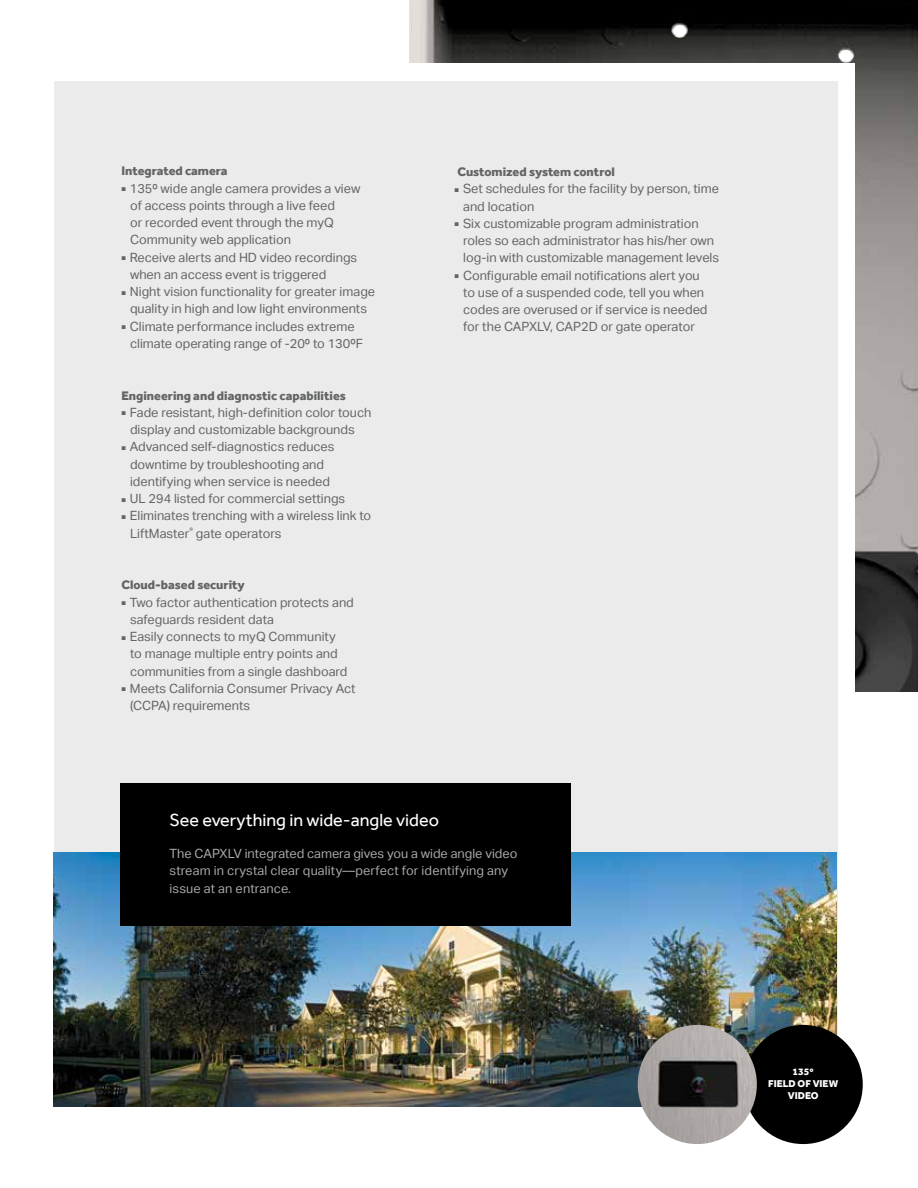
<style>
.page{position:relative;width:918px;height:1188px;background:#fff}
.page>*{position:absolute;margin:0;border:0;box-sizing:border-box;transform-origin:0 0}
.t1{font:18px "Effra";color:#fff}
.t2{font:12.75px "Aktiv Grotesk";color:#636466}
.t3{font:12.75px/17.2px "Aktiv Grotesk";letter-spacing:.01em;color:#a7a9ac}
.t4{font:800 12.75px "Effra";color:#636466}
.t5{font:800 10.2px/12px "Effra";color:#fff;text-align:center}
.s1{font-family:"Freight Sans Pro";font-weight:500;font-size:9px}
</style>
<div class="page">
<img style="left:409px;top:0;width:509px;height:691px">
<div style="left:54px;top:63px;width:801px;height:1062px;background:#fff"></div>
<div style="left:54px;top:81px;width:783px;height:1026px;background:#ebebeb"></div>
<img style="left:53px;top:853px;width:784px;height:254px">
<div style="left:744px;top:1025px;width:119px;height:119px;background:#000;border-radius:50%"></div>
<img style="left:638px;top:1025px;width:119px;height:119px;border-radius:60px">
<div style="left:120px;top:783px;width:450px;height:142px;background:#000"></div>
<p class="t4" style="left:121px;top:166px;width:108px">Integrated camera</p>
<p class="t2" style="left:121px;top:181px;width:240px"><span class="s1">P</span> 135⁰ wide angle camera provides a view</p>
<p class="t2" style="left:130px;top:200px;width:206px">of access points through a live feed</p>
<p class="t2" style="left:130px;top:218px;width:205px">or recorded event through the myQ</p>
<p class="t2" style="left:130px;top:235px;width:162px">Community web application</p>
<p class="t2" style="left:121px;top:252px;width:237px"><span class="s1">P</span> Receive alerts and HD video recordings</p>
<p class="t2" style="left:130px;top:269px;width:198px">when an access event is triggered</p>
<p class="t2" style="left:121px;top:287px;width:255px"><span class="s1">P</span> Night vision functionality for greater image</p>
<p class="t2" style="left:130px;top:304px;width:239px">quality in high and low light environments</p>
<p class="t2" style="left:121px;top:321px;width:235px"><span class="s1">P</span> Climate performance includes extreme</p>
<p class="t2" style="left:130px;top:336px;width:234px">climate operating range of -20⁰ to 130⁰F</p>
<p class="t4" style="left:121px;top:390px;width:226px">Engineering and diagnostic capabilities</p>
<p class="t2" style="left:121px;top:405px;width:252px"><span class="s1">P</span> Fade resistant, high-definition color touch</p>
<p class="t2" style="left:130px;top:422px;width:226px">display and customizable backgrounds</p>
<p class="t2" style="left:121px;top:442px;width:215px"><span class="s1">P</span> Advanced self-diagnostics reduces</p>
<p class="t2" style="left:130px;top:459px;width:196px">downtime by troubleshooting and</p>
<p class="t2" style="left:130px;top:476px;width:202px">identifying when service is needed</p>
<p class="t2" style="left:121px;top:494px;width:225px"><span class="s1">P</span> UL 294 listed for commercial settings</p>
<p class="t2" style="left:121px;top:511px;width:251px"><span class="s1">P</span> Eliminates trenching with a wireless link to</p>
<p class="t2" style="left:130px;top:528px;width:153px">LiftMaster<sup>®</sup> gate operators</p>
<p class="t4" style="left:121px;top:580px;width:125px">Cloud-based security</p>
<p class="t2" style="left:121px;top:597px;width:234px"><span class="s1">P</span> Two factor authentication protects and</p>
<p class="t2" style="left:130px;top:614px;width:145px">safeguards resident data</p>
<p class="t2" style="left:121px;top:632px;width:216px"><span class="s1">P</span> Easily connects to myQ Community</p>
<p class="t2" style="left:130px;top:649px;width:209px">to manage multiple entry points and</p>
<p class="t2" style="left:130px;top:666px;width:219px">communities from a single dashboard</p>
<p class="t2" style="left:121px;top:683px;width:236px"><span class="s1">P</span> Meets California Consumer Privacy Act</p>
<p class="t2" style="left:130px;top:701px;width:122px">(CCPA) requirements</p>
<p class="t4" style="left:457px;top:167px;width:159px">Customized system control</p>
<p class="t2" style="left:454px;top:184px;width:266px"><span class="s1">P</span> Set schedules for the facility by person, time</p>
<p class="t2" style="left:463px;top:201px;width:73px">and location</p>
<p class="t2" style="left:454px;top:216px;width:246px"><span class="s1">P</span> Six customizable program administration</p>
<p class="t2" style="left:463px;top:236px;width:253px">roles so each administrator has his/her own</p>
<p class="t2" style="left:463px;top:250px;width:258px">log-in with customizable management levels</p>
<p class="t2" style="left:454px;top:268px;width:247px"><span class="s1">P</span> Configurable email notifications alert you</p>
<p class="t2" style="left:463px;top:287px;width:243px">to use of a suspended code, tell you when</p>
<p class="t2" style="left:463px;top:305px;width:246px">codes are overused or if service is needed</p>
<p class="t2" style="left:463px;top:322px;width:233px">for the CAPXLV, CAP2D or gate operator</p>
<h1 class="t1" style="left:170px;top:812px;width:271px">See everything in wide-angle video</h1>
<p class="t3" style="left:170px;top:846px;width:349px">The CAPXLV integrated camera gives you a wide angle video stream in crystal clear quality––perfect for identifying any issue at an entrance.</p>
<p class="t5" style="left:768px;top:1066px;width:71px">135º<br>FIELD OF VIEW<br>VIDEO</p>
</div>
